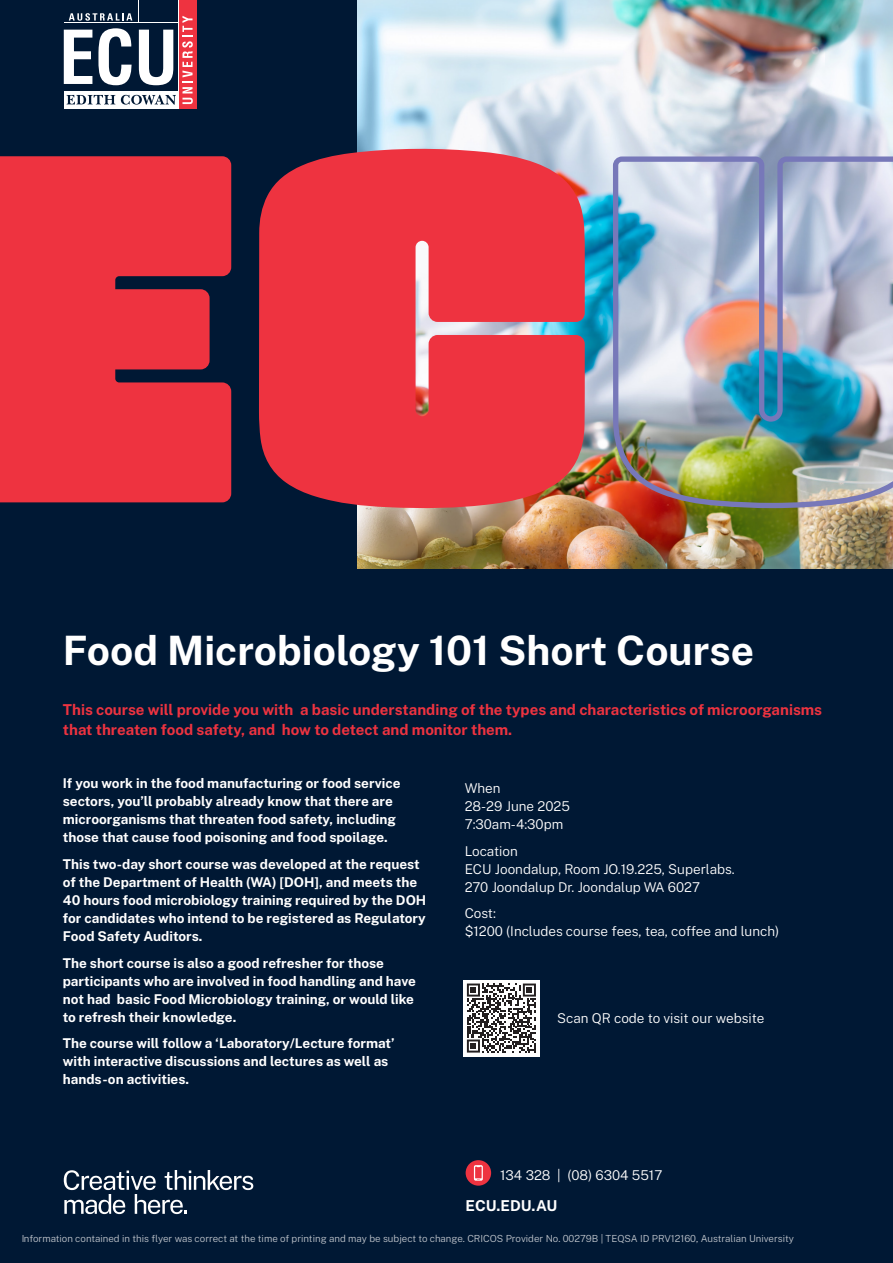
<style>
.page{position:relative;width:893px;height:1263px;background:#001834}
.page>*{position:absolute;margin:0;border:0;box-sizing:border-box;transform-origin:0 0}
.Heading1{font:700 40.5px "Public Sans";color:#fff}
.Intro{font:700 15px/19.5px "Public Sans";color:#ee3340}
.ECU_Website_Link{font:700 15px "Public Sans";color:#fff}
.Body_Copy_White{font:700 13.5px/18px "Public Sans";color:#fff}
.Body_Copy_White-2{font:300 13.5px/18px "Public Sans";color:#fff}
.Body_Copy{font:300 13.5px "Public Sans";color:#fff}
.t1{font:300 9.75px "Public Sans";color:#fff}
</style>
<div class="page">
<div style="left:466px;top:1160px;width:25px;height:26px;background:#ee3340;border-radius:50%"></div>
<svg style="left:474px;top:1165px;width:9px;height:16px"></svg>
<svg style="left:64px;top:1170px;width:189px;height:44px"></svg>
<img style="left:357px;top:0;width:536px;height:568px">
<div style="left:0;top:156px;width:231px;height:346px;background:#ee3340"></div>
<svg style="left:259px;top:149px;width:326px;height:359px;background:#e23c48"></svg>
<img style="left:613px;top:156px;width:280px;height:352px">
<div style="left:64px;top:91px;width:114px;height:17px;background:#fff"></div>
<div style="left:178px;top:0;width:18px;height:108px;background:#ee3340"></div>
<svg style="left:139px;top:30px;width:34px;height:55px"></svg>
<svg style="left:64px;top:30px;width:28px;height:54px"></svg>
<svg style="left:98px;top:28px;width:34px;height:57px"></svg>
<svg style="left:67px;top:95px;width:48px;height:9px"></svg>
<svg style="left:121px;top:95px;width:55px;height:10px"></svg>
<svg style="left:182px;top:16px;width:11px;height:88px"></svg>
<svg style="left:69px;top:13px;width:63px;height:8px"></svg>
<hr style="left:178px;top:0;width:1px;height:108px;background:#fff">
<hr style="left:64px;top:23px;width:115px;height:1px;background:#fff">
<div style="left:463px;top:980px;width:77px;height:76px;background:#fff"></div>
<svg style="left:467px;top:983px;width:69px;height:69px"></svg>
<p class="Heading1" style="left:63px;top:623px;width:693px">Food Microbiology 101 Short Course</p>
<p class="Intro" style="left:63px;top:700px;width:761px">This course will provide you with a basic understanding of the types and characteristics of microorganisms that threaten food safety, and how to detect and monitor them.</p>
<p class="Body_Copy_White" style="left:63px;top:774px;width:339px">If you work in the food manufacturing or food service sectors, you’ll probably already know that there are microorganisms that threaten food safety, including those that cause food poisoning and food spoilage.</p>
<p class="Body_Copy_White" style="left:63px;top:855px;width:365px">This two-day short course was developed at the request of the Department of Health (WA) [DOH], and meets the 40 hours food microbiology training required by the DOH for candidates who intend to be registered as Regulatory Food Safety Auditors.</p>
<p class="Body_Copy_White" style="left:63px;top:953px;width:355px">The short course is also a good refresher for those participants who are involved in food handling and have not had basic Food Microbiology training, or would like to refresh their knowledge.</p>
<p class="Body_Copy_White" style="left:63px;top:1034px;width:333px">The course will follow a ‘Laboratory/Lecture format’ with interactive discussions and lectures as well as hands-on activities.</p>
<p class="Body_Copy_White-2" style="left:465px;top:779px;width:107px">When<br>28-29 June 2025<br>7:30am-4:30pm</p>
<p class="Body_Copy_White-2" style="left:465px;top:841px;width:272px">Location<br>ECU Joondalup, Room JO.19.225, Superlabs.<br>270 Joondalup Dr. Joondalup WA 6027</p>
<p class="Body_Copy_White-2" style="left:465px;top:904px;width:316px">Cost:<br>$1200 (Includes course fees, tea, coffee and lunch)</p>
<p class="Body_Copy" style="left:557px;top:1009px;width:209px">Scan QR code to visit our website</p>
<p class="Body_Copy_White-2" style="left:500px;top:1166px;width:164px">134 328 | (08) 6304 5517</p>
<p class="ECU_Website_Link" style="left:466px;top:1195px;width:93px">ECU.EDU.AU</p>
<p class="t1" style="left:21px;top:1232px;width:774px">Information contained in this flyer was correct at the time of printing and may be subject to change. CRICOS Provider No. 00279B | TEQSA ID PRV12160, Australian University</p>
</div>
